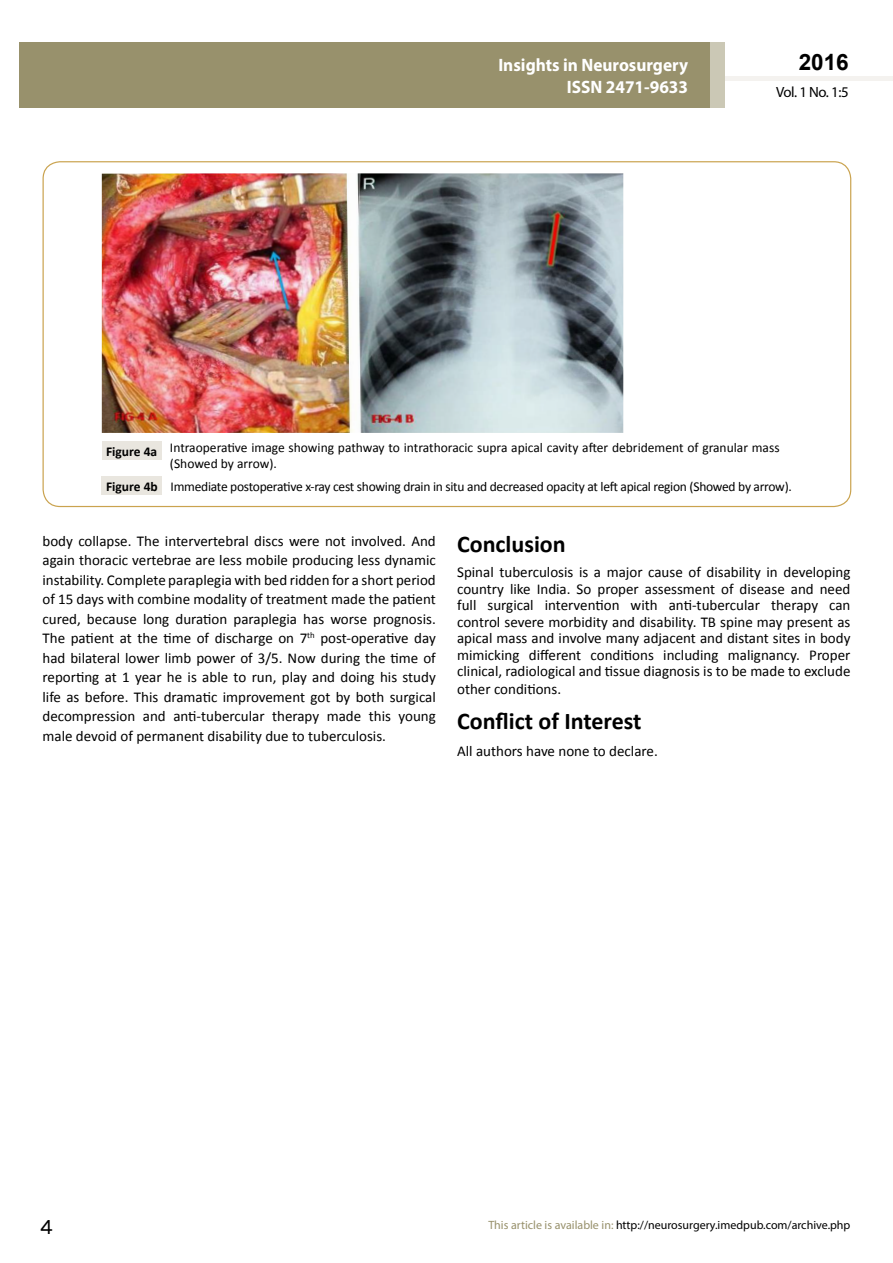
<style>
.page{position:relative;width:893px;height:1263px;background:#fff}
.page>*{position:absolute;margin:0;border:0;box-sizing:border-box;transform-origin:0 0}
.t1{font:25.5px "Tunga";color:#000}
.t2{font:700 24px "Calibri";color:#000}
.t3{font:700 22.5px "Arial";color:#000}
.t4{font:700 18px/21.6px "Myriad Pro";color:#fff;text-align:right;scale:.96 1}
.t5{font:15px/19.5px "Calibri";color:#000;text-align:justify}
.t6{font:14.85px "Myriad Pro";color:#000}
.t7{font:13.5px/16.2px "Calibri";color:#000}
.t8{font:13.5px "Calibri";letter-spacing:-.02em;color:#000}
.t9{font:12px "Myriad Pro";color:#000}
.s1{font-weight:700}
.s2{color:#98916c}
</style>
<div class="page">
<div style="left:725px;top:76px;width:168px;height:5px;background:#f4f2ef"></div>
<div style="left:19px;top:42px;width:690px;height:66px;background:#98916c"></div>
<div style="left:709px;top:42px;width:16px;height:66px;background:#cbc8b5"></div>
<img style="left:102px;top:173px;width:521px;height:260px">
<div style="left:102px;top:441px;width:59px;height:19px;background:#e9e6df"></div>
<div style="left:102px;top:476px;width:60px;height:19px;background:#e9e6df"></div>
<p class="t4" style="left:517px;top:53px;width:198px">ARCHIVOS DE MEDICINA<br>ISSN 1698-9465</p>
<h3 class="t3" style="left:799px;top:47px;width:52px">2016</h3>
<p class="t4" style="left:498px;top:54px;width:199px">Insights in Neurosurgery<br>ISSN 2471-9633</p>
<p class="t6" style="left:776px;top:83px;width:74px">Vol. 1 No. 1:5</p>
<p class="t7" style="left:170px;top:439px;width:611px;text-indent:-64px"><span class="s1">Figure 4a</span> Intraoperative image showing pathway to intrathoracic supra apical cavity after debridement of granular mass (Showed by arrow).</p>
<p class="t8" style="left:106px;top:478px;width:687px"><span class="s1">Figure 4b</span> Immediate postoperative x-ray cest showing drain in situ and decreased opacity at left apical region (Showed by arrow).</p>
<p class="t5" style="left:43px;top:531px;width:395px">body collapse. The intervertebral discs were not involved. And again thoracic vertebrae are less mobile producing less dynamic instability. Complete paraplegia with bed ridden for a short period of 15 days with combine modality of treatment made the patient cured, because long duration paraplegia has worse prognosis.<br>The patient at the time of discharge on 7<sup>th</sup> post-operative day had bilateral lower limb power of 3/5. Now during the time of reporting at 1 year he is able to run, play and doing his study life as before. This dramatic improvement got by both surgical decompression and anti-tubercular therapy made this young male devoid of permanent disability due to tuberculosis.</p>
<h2 class="t2" style="left:457px;top:529px;width:110px">Conclusion</h2>
<p class="t5" style="left:457px;top:564px;width:395px;line-height:16.5px">Spinal tuberculosis is a major cause of disability in developing country like India. So proper assessment of disease and need full surgical intervention with anti-tubercular therapy can control severe morbidity and disability. TB spine may present as apical mass and involve many adjacent and distant sites in body mimicking different conditions including malignancy. Proper clinical, radiological and tissue diagnosis is to be made to exclude</p>
<p class="t5" style="left:457px;top:680px;width:105px">other conditions.</p>
<h2 class="t2" style="left:457px;top:706px;width:186px">Conflict of Interest</h2>
<p class="t5" style="left:457px;top:741px;width:202px">All authors have none to declare.</p>
<h1 class="t1" style="left:40px;top:1210px;width:15px">4</h1>
<p class="t9" style="left:488px;top:1218px;width:364px"><span class="s2">This article is available in:</span> http://neurosurgery.imedpub.com/archive.php</p>
</div>
